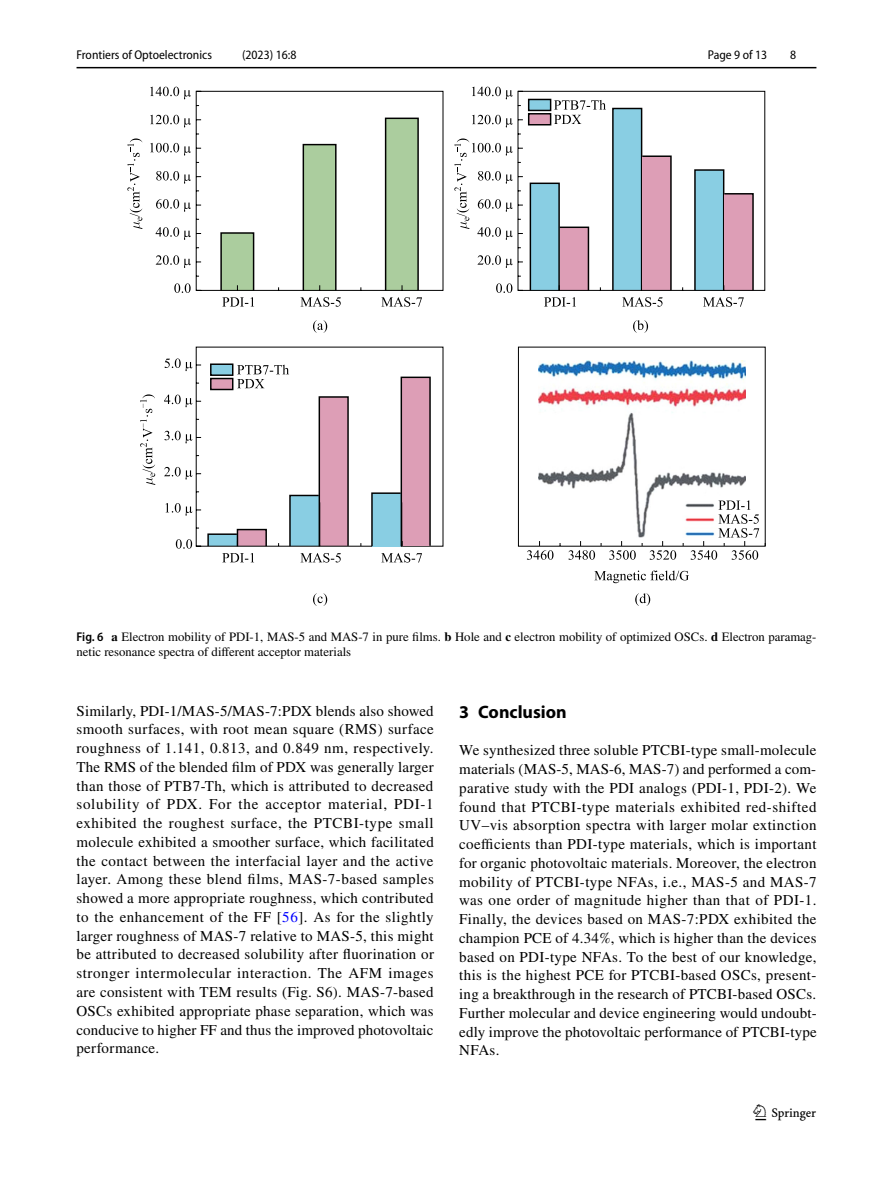
<style>
.page{position:relative;width:893px;height:1187px;background:#fff}
.page>*{position:absolute;margin:0;border:0;box-sizing:border-box;transform-origin:0 0}
.t1{font:22.5px "Springnew Regular 3";color:#000}
.t2{font:700 18px "Myriad Pro";color:#000}
.t3{font:15px/18.8px "STIX";letter-spacing:.01em;color:#000;text-align:justify}
.t4{font:12.75px/15px "STIX";color:#000}
.t5{font:semi-condensed 12.75px "Myriad Pro";color:#000}
.s1{font-family:"Myriad Pro";font-weight:600;font-stretch:semi-condensed}
.s2{font-weight:700}
.s3{color:#00f}
</style>
<div class="page">
<hr style="left:77px;top:67px;width:739px;height:1px;background:#000">
<svg style="left:174px;top:283px;width:17px;height:10px"></svg>
<svg style="left:156px;top:255px;width:35px;height:13px"></svg>
<svg style="left:156px;top:227px;width:35px;height:13px"></svg>
<svg style="left:156px;top:199px;width:35px;height:13px"></svg>
<svg style="left:156px;top:171px;width:35px;height:13px"></svg>
<svg style="left:150px;top:143px;width:41px;height:12px"></svg>
<svg style="left:150px;top:115px;width:41px;height:12px"></svg>
<svg style="left:150px;top:87px;width:41px;height:12px"></svg>
<svg style="left:195px;top:90px;width:249px;height:201px"></svg>
<svg style="left:313px;top:320px;width:14px;height:13px"></svg>
<div style="left:220px;top:232px;width:34px;height:59px;border:1px solid #000"></div>
<svg style="left:222px;top:297px;width:200px;height:10px"></svg>
<svg style="left:127px;top:138px;width:15px;height:91px"></svg>
<svg style="left:496px;top:283px;width:16px;height:10px"></svg>
<svg style="left:477px;top:255px;width:36px;height:13px"></svg>
<svg style="left:472px;top:115px;width:41px;height:12px"></svg>
<svg style="left:472px;top:87px;width:41px;height:12px"></svg>
<svg style="left:517px;top:90px;width:249px;height:201px"></svg>
<svg style="left:633px;top:320px;width:15px;height:13px"></svg>
<svg style="left:544px;top:155px;width:210px;height:152px"></svg>
<svg style="left:454px;top:138px;width:59px;height:102px"></svg>
<svg style="left:176px;top:539px;width:16px;height:9px"></svg>
<svg style="left:165px;top:503px;width:27px;height:12px"></svg>
<svg style="left:164px;top:467px;width:28px;height:12px"></svg>
<svg style="left:164px;top:431px;width:28px;height:12px"></svg>
<svg style="left:164px;top:394px;width:28px;height:13px"></svg>
<svg style="left:165px;top:358px;width:27px;height:13px"></svg>
<svg style="left:195px;top:346px;width:571px;height:201px"></svg>
<svg style="left:313px;top:593px;width:337px;height:13px"></svg>
<svg style="left:140px;top:394px;width:15px;height:91px"></svg>
<div style="left:528px;top:99px;width:23px;height:12px;border:1px solid #000"></div>
<div style="left:529px;top:114px;width:22px;height:11px;background:#dd9eb6"></div>
<div style="left:528px;top:113px;width:23px;height:12px;border:1px solid #000"></div>
<svg style="left:554px;top:100px;width:52px;height:24px"></svg>
<svg style="left:207px;top:364px;width:224px;height:198px"></svg>
<svg style="left:594px;top:570px;width:95px;height:13px"></svg>
<svg style="left:527px;top:500px;width:232px;height:59px"></svg>
<p class="t5" style="left:77px;top:48px;width:137px">Frontiers of Optoelectronics</p>
<p class="t5" style="left:242px;top:48px;width:56px">(2023) 16:8</p>
<p class="t5" style="left:708px;top:48px;width:61px">Page 9 of 13</p>
<p class="t5" style="left:790px;top:48px;width:8px">8</p>
<p class="t4" style="left:77px;top:630px;width:741px"><span class="s1">Fig. 6</span> <span class="s2">a</span> Electron mobility of PDI-1, MAS-5 and MAS-7 in pure films. <span class="s2">b</span> Hole and <span class="s2">c</span> electron mobility of optimized OSCs. <span class="s2">d</span> Electron paramag&shy;netic resonance spectra of different acceptor materials</p>
<p class="t3" style="left:77px;top:702px;width:359px">Similarly, PDI-1/MAS-5/MAS-7:PDX blends also showed smooth surfaces, with root mean square (RMS) surface roughness of 1.141, 0.813, and 0.849 nm, respectively.<br>The RMS of the blended film of PDX was generally larger than those of PTB7-Th, which is attributed to decreased solubility of PDX. For the acceptor material, PDI-1 exhibited the roughest surface, the PTCBI-type small molecule exhibited a smoother surface, which facilitated the contact between the interfacial layer and the active layer. Among these blend films, MAS-7-based samples showed a more appropriate roughness, which contributed to the enhancement of the FF [<span class="s3">56</span>]. As for the slightly larger roughness of MAS-7 relative to MAS-5, this might be attributed to decreased solubility after fluorination or stronger intermolecular interaction. The AFM images are consistent with TEM results (Fig. S6). MAS-7-based OSCs exhibited appropriate phase separation, which was conducive to higher FF and thus the improved photovoltaic performance.</p>
<p class="t2" style="left:459px;top:700px;width:109px">3 Conclusion</p>
<p class="t3" style="left:459px;top:741px;width:359px">We synthesized three soluble PTCBI-type small-molecule materials (MAS-5, MAS-6, MAS-7) and performed a com&shy;parative study with the PDI analogs (PDI-1, PDI-2). We found that PTCBI-type materials exhibited red-shifted UV–vis absorption spectra with larger molar extinction coefficients than PDI-type materials, which is important for organic photovoltaic materials. Moreover, the electron mobility of PTCBI-type NFAs, i.e., MAS-5 and MAS-7 was one order of magnitude higher than that of PDI-1.<br>Finally, the devices based on MAS-7:PDX exhibited the champion PCE of 4.34%, which is higher than the devices based on PDI-type NFAs. To the best of our knowledge, this is the highest PCE for PTCBI-based OSCs, present&shy;ing a breakthrough in the research of PTCBI-based OSCs.<br>Further molecular and device engineering would undoubt&shy;edly improve the photovoltaic performance of PTCBI-type NFAs.</p>
<h1 class="t1" style="left:755px;top:1104px;width:62px">1 3</h1>
</div>
